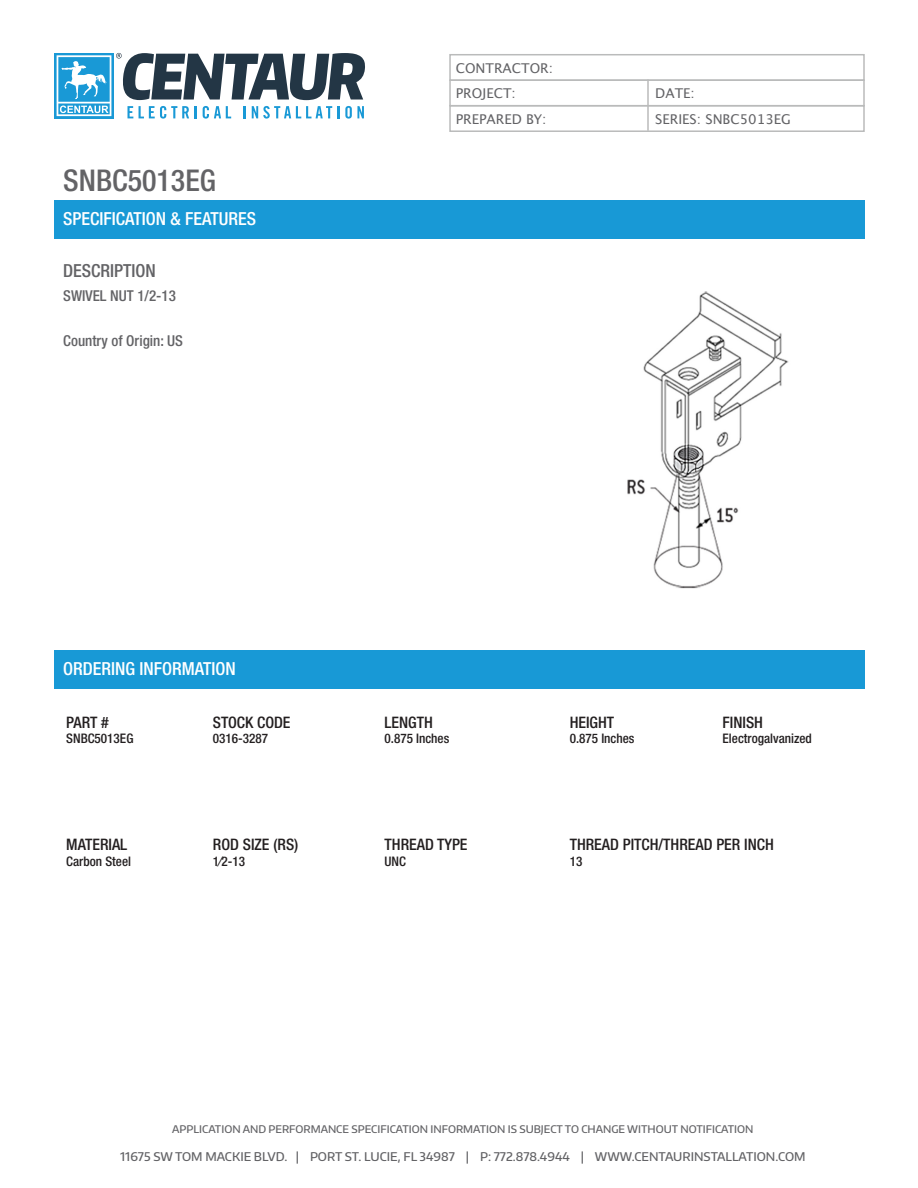
<style>
.page{position:relative;width:918px;height:1188px;background:#fff}
.page>*{position:absolute;margin:0;border:0;box-sizing:border-box;transform-origin:0 0}
.t1{font:500 condensed 30px "Helvetica Neue";color:#636366}
.t2{font:500 condensed 18px "Helvetica Neue";color:#fff}
.t3{font:500 condensed 18px "Helvetica Neue";color:#636366}
.t4{font:500 condensed 15.9px "Helvetica Neue";color:#231f20}
.t5{font:500 condensed 15px "Helvetica Neue";color:#636366}
.t6{font:13.5px "Lucida Grande";color:#636366}
.t7{font:500 condensed 13.2px "Helvetica Neue";color:#231f20}
.t8{font:500 12px "Encode Sans Normal";color:#636366}
.t9{font:500 10.5px "Encode Sans Normal";color:#636366}
</style>
<div class="page">
<svg style="left:54px;top:53px;width:3px;height:65px"></svg>
<svg style="left:57px;top:53px;width:308px;height:65px"></svg>
<div style="left:449px;top:54px;width:416px;height:27px;border:2px solid #babbbb"></div>
<div style="left:449px;top:79px;width:416px;height:27px;border:2px solid #babbbb"></div>
<hr style="left:647px;top:80px;width:2px;height:25px;background:#babbbb">
<div style="left:449px;top:105px;width:416px;height:27px;border:2px solid #babbbb"></div>
<hr style="left:647px;top:106px;width:2px;height:24px;background:#babbbb">
<div style="left:54px;top:200px;width:811px;height:39px;background:#1899d6"></div>
<div style="left:54px;top:650px;width:811px;height:39px;background:#1899d6"></div>
<img style="left:627px;top:292px;width:162px;height:297px">
<p class="t1" style="left:63px;top:163px;width:154px">SNBC5013EG</p>
<p class="t2" style="left:63px;top:208px;width:195px">SPECIFICATION &amp; FEATURES</p>
<p class="t3" style="left:63px;top:260px;width:94px">DESCRIPTION</p>
<p class="t5" style="left:63px;top:286px;width:114px">SWIVEL NUT 1/2-13</p>
<p class="t5" style="left:63px;top:331px;width:121px">Country of Origin: US</p>
<p class="t6" style="left:456px;top:60px;width:99px">CONTRACTOR:</p>
<p class="t6" style="left:456px;top:86px;width:62px">PROJECT:</p>
<p class="t6" style="left:655px;top:86px;width:41px">DATE:</p>
<p class="t6" style="left:456px;top:111px;width:92px">PREPARED BY:</p>
<p class="t6" style="left:655px;top:111px;width:137px">SERIES: SNBC5013EG</p>
<p class="t2" style="left:63px;top:658px;width:174px">ORDERING INFORMATION</p>
<p class="t4" style="left:66px;top:712px;width:44px">PART #</p>
<p class="t7" style="left:66px;top:731px;width:69px">SNBC5013EG</p>
<p class="t4" style="left:213px;top:712px;width:79px">STOCK CODE</p>
<p class="t7" style="left:213px;top:731px;width:57px">0316-3287</p>
<p class="t4" style="left:385px;top:712px;width:50px">LENGTH</p>
<p class="t7" style="left:385px;top:731px;width:66px">0.875 Inches</p>
<p class="t4" style="left:570px;top:712px;width:46px">HEIGHT</p>
<p class="t7" style="left:570px;top:731px;width:66px">0.875 Inches</p>
<p class="t4" style="left:723px;top:712px;width:42px">FINISH</p>
<p class="t7" style="left:723px;top:731px;width:91px">Electrogalvanized</p>
<p class="t4" style="left:66px;top:835px;width:63px">MATERIAL</p>
<p class="t7" style="left:66px;top:854px;width:66px">Carbon Steel</p>
<p class="t4" style="left:213px;top:835px;width:87px">ROD SIZE (RS)</p>
<p class="t7" style="left:213px;top:854px;width:34px">1⁄2-13</p>
<p class="t4" style="left:385px;top:835px;width:85px">THREAD TYPE</p>
<p class="t7" style="left:385px;top:854px;width:23px">UNC</p>
<p class="t4" style="left:570px;top:835px;width:206px">THREAD PITCH/THREAD PER INCH</p>
<p class="t7" style="left:570px;top:854px;width:14px">13</p>
<p class="t9" style="left:172px;top:1122px;width:583px">APPLICATION AND PERFORMANCE SPECIFICATION INFORMATION IS SUBJECT TO CHANGE WITHOUT NOTIFICATION</p>
<p class="t8" style="left:120px;top:1149px;width:687px">11675 SW TOM MACKIE BLVD. | PORT ST. LUCIE, FL 34987 | P: 772.878.4944 | WWW.CENTAURINSTALLATION.COM</p>
</div>
